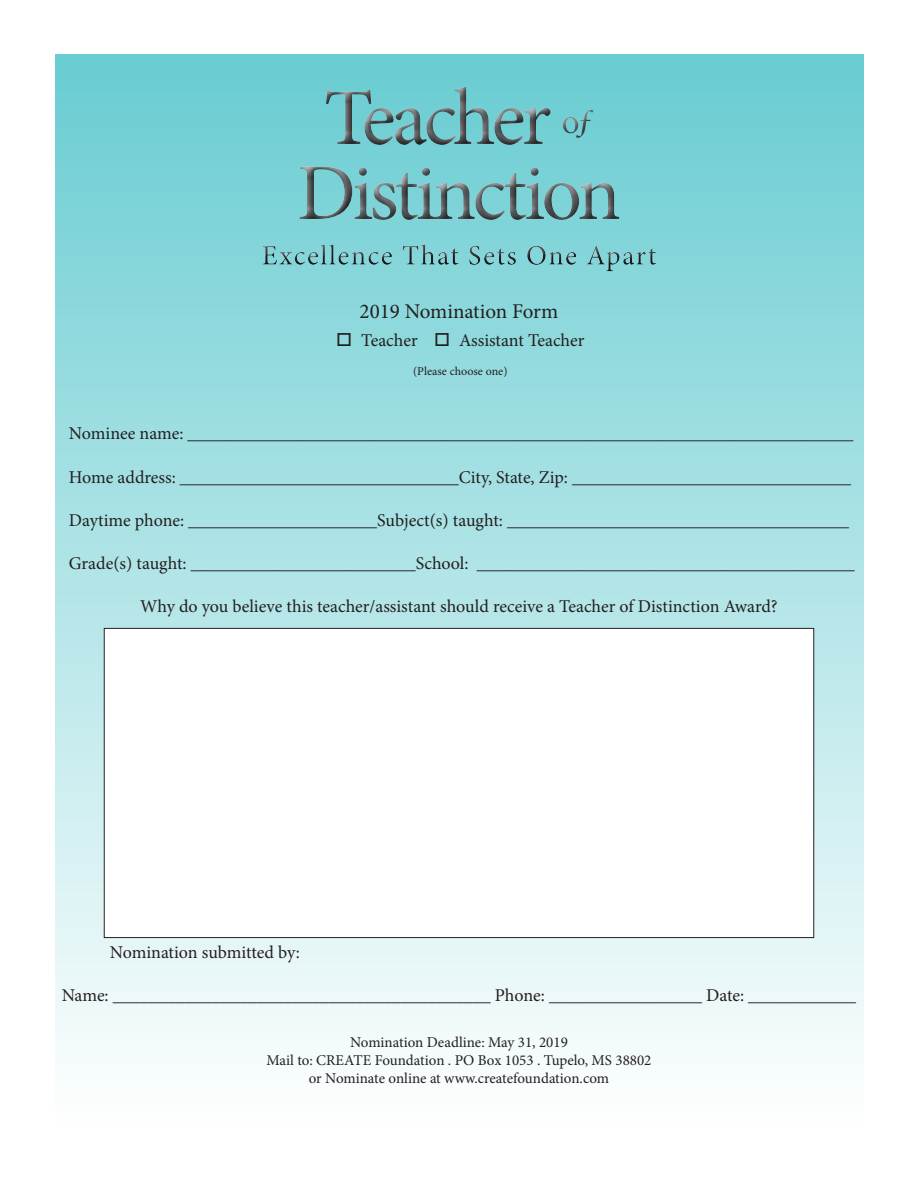
<style>
.page{position:relative;width:918px;height:1188px;background:#fff}
.page>*{position:absolute;margin:0;border:0;box-sizing:border-box;transform-origin:0 0}
.t1{font:80.4px "Minion Pro";letter-spacing:-.05em;color:#57585a}
.t2{font:36px "Minion Pro";color:#57585a}
.t3{font:21px "Minion Pro";color:#231f20}
.t4{font:18px "Minion Pro";letter-spacing:-.005em;color:#231f20}
.t5{font:15px "Minion Pro";color:#231f20}
.t6{font:12px "Minion Pro";color:#231f20}
</style>
<div class="page">
<div style="left:56px;top:54px;width:808px;height:1078px;background:linear-gradient(to bottom,#68ccd1,#fefefe)"></div>
<div style="left:104px;top:628px;width:710px;height:310px;background:#fff"></div>
<div style="left:252px;top:76px;width:413px;height:202px;background:#fff;opacity:.75"></div>
<div style="left:254px;top:80px;width:413px;height:202px;background:#231f20;opacity:.75"></div>
<svg style="left:450px;top:346px;width:18px;height:1px"></svg>
<h1 class="t1" style="left:324px;top:64px;width:229px">Teacher</h1>
<h2 class="t2" style="left:562px;top:98px;width:34px">oƒ</h2>
<h1 class="t1" style="left:297px;top:139px;width:326px">Distinction</h1>
<p class="t3" style="left:360px;top:297px;width:200px">2019 Nomination Form</p>
<p class="t4" style="left:336px;top:328px;width:250px">□ Teacher □ Assistant Teacher</p>
<p class="t6" style="left:413px;top:363px;width:96px">(Please choose one)</p>
<p class="t4" style="left:69px;top:422px;width:786px">Nominee name: __________________________________________________________________________</p>
<p class="t4" style="left:69px;top:465px;width:784px">Home address: _______________________________City, State, Zip: _______________________________</p>
<p class="t4" style="left:69px;top:508px;width:782px">Daytime phone: _____________________Subject(s) taught: ______________________________________</p>
<p class="t4" style="left:69px;top:551px;width:787px">Grade(s) taught: _________________________School: __________________________________________</p>
<p class="t4" style="left:140px;top:594px;width:639px">Why do you believe this teacher/assistant should receive a Teacher of Distinction Award?</p>
<p class="t4" style="left:110px;top:940px;width:192px">Nomination submitted by:</p>
<p class="t4" style="left:62px;top:983px;width:796px">Name: __________________________________________ Phone: _________________ Date: ____________</p>
<p class="t5" style="left:350px;top:1033px;width:219px">Nomination Deadline: May 31, 2019</p>
<p class="t5" style="left:267px;top:1051px;width:386px">Mail to: CREATE Foundation . PO Box 1053 . Tupelo, MS 38802</p>
<p class="t5" style="left:309px;top:1069px;width:302px">or Nominate online at www.createfoundation.com</p>
</div>
